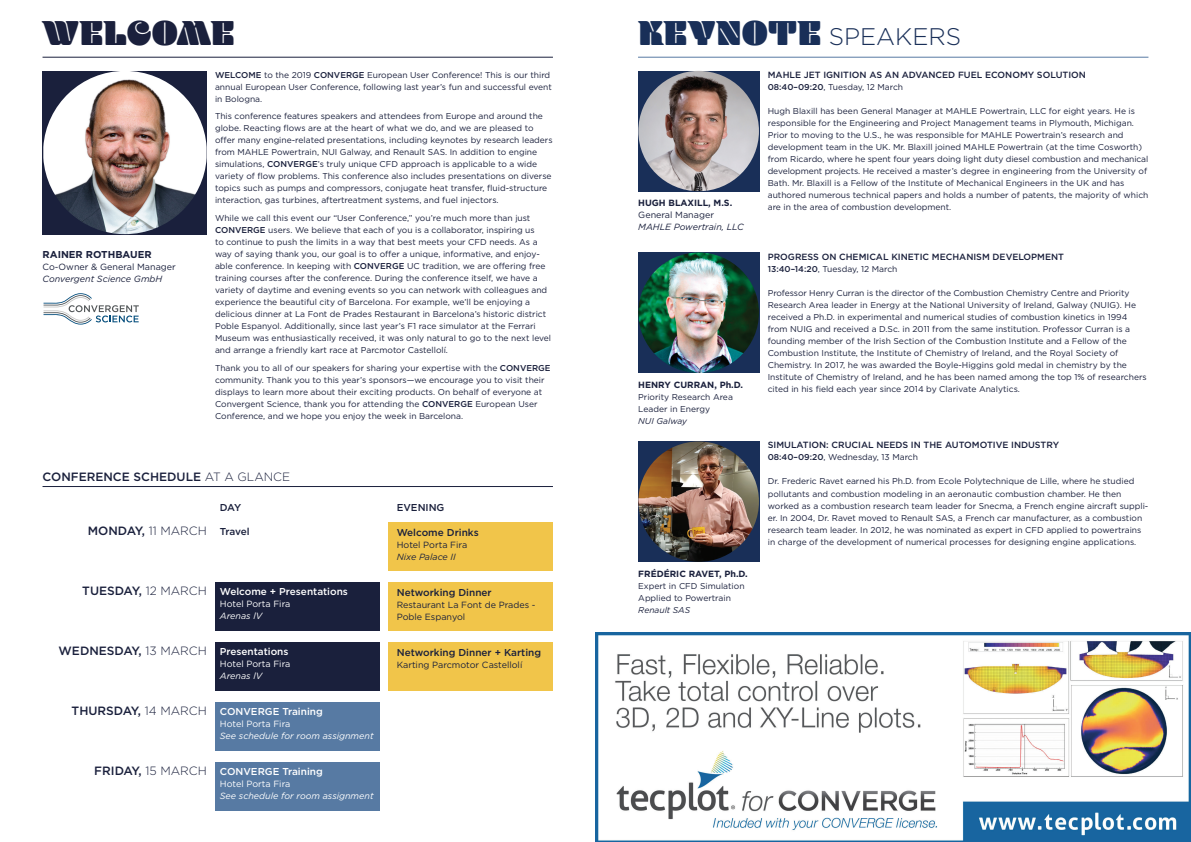
<style>
.page{position:relative;width:1191px;height:842px;background:#fff}
.page>*{position:absolute;margin:0;border:0;box-sizing:border-box;transform-origin:0 0}
.t1{font:900 36px "Blenny";color:#1a203c}
.t2{font:300 24px "Gotham";color:#192f58}
.t3{font:500 12px "Gotham";color:#1a203c}
.t4{font:500 10px "Gotham";color:#1a203c}
.t5{font:500 10px "Gotham";color:#fff}
.t6{font:700 10px "Gotham";color:#1a203c}
.t7{font:500 9px "Gotham";color:#1a203c}
.t8{font:9px/12px "Gotham";color:#1a203c}
.t9{font:italic 9px "Gotham";color:#fff}
.t10{font:9px "Gotham";color:#fff}
.t11{font:italic 9px "Gotham";color:#1a203c}
.t12{font:700 9px "Gotham";color:#1a203c}
.t13{font:8.5px/12px "Gotham";color:#1a203c}
.t14{font:italic 8.5px "Gotham";color:#1a203c}
.s1{font-family:"Blenny";font-weight:900;font-size:36px}
.s2{font-weight:500}
.s3{font-weight:300}
</style>
<div class="page">
<div style="left:43px;top:71px;width:164px;height:163px;background:#1a203c"></div>
<div style="left:638px;top:71px;width:121px;height:120px;background:#192f58"></div>
<div style="left:638px;top:253px;width:121px;height:120px;background:#192f58"></div>
<div style="left:638px;top:441px;width:121px;height:121px;background:#192f58"></div>
<img style="left:43px;top:71px;width:164px;height:163px;border-radius:79px">
<img style="left:638px;top:71px;width:121px;height:120px;border-radius:60px">
<img style="left:638px;top:253px;width:121px;height:120px;border-radius:60px">
<img style="left:638px;top:441px;width:121px;height:121px;border-radius:60px">
<div style="left:215px;top:583px;width:165px;height:48px;background:#1a203c"></div>
<div style="left:388px;top:523px;width:165px;height:48px;background:#f1c54a"></div>
<div style="left:215px;top:643px;width:165px;height:48px;background:#1a203c"></div>
<div style="left:388px;top:643px;width:165px;height:48px;background:#f1c54a"></div>
<div style="left:388px;top:583px;width:165px;height:48px;background:#f1c54a"></div>
<div style="left:215px;top:703px;width:165px;height:48px;background:#577aa3"></div>
<div style="left:215px;top:763px;width:165px;height:48px;background:#577aa3"></div>
<hr style="left:43px;top:486px;width:510px;height:1px;background:#1a203c">
<hr style="left:43px;top:57px;width:510px;height:1px;background:#1a203c">
<hr style="left:638px;top:57px;width:510px;height:1px;background:#577aa3">
<svg style="left:44px;top:293px;width:95px;height:32px"></svg>
<img style="left:595px;top:633px;width:596px;height:209px">
<h1 class="t1" style="left:43px;top:11px;width:194px">WELCOME</h1>
<h2 class="t2" style="left:638px;top:21px;width:324px"><span class="s1">KEYNOTE</span> SPEAKERS</h2>
<p class="t6" style="left:43px;top:248px;width:111px">RAINER ROTHBAUER</p>
<p class="t8" style="left:43px;top:261px;width:135px">Co-Owner &amp; General Manager</p>
<p class="t11" style="left:43px;top:273px;width:121px">Convergent Science GmbH</p>
<p class="t13" style="left:215px;top:68px;width:338px"><span class="s2">WELCOME</span> to the 2019 <span class="s2">CONVERGE</span> European User Conference! This is our third annual European User Conference, following last year’s fun and successful event in Bologna.</p>
<p class="t13" style="left:215px;top:110px;width:339px">This conference features speakers and attendees from Europe and around the globe. Reacting flows are at the heart of what we do, and we are pleased to offer many engine-related presentations, including keynotes by research leaders from MAHLE Powertrain, NUI Galway, and Renault SAS. In addition to engine simulations, <span class="s2">CONVERGE</span>’s truly unique CFD approach is applicable to a wide variety of flow problems. This conference also includes presentations on diverse topics such as pumps and compressors, conjugate heat transfer, fluid-structure interaction, gas turbines, aftertreatment systems, and fuel injectors.</p>
<p class="t13" style="left:215px;top:212px;width:337px">While we call this event our “User Conference,” you’re much more than just <span class="s2">CONVERGE</span> users. We believe that each of you is a collaborator, inspiring us<br>to continue to push the limits in a way that best meets your CFD needs. As a way of saying thank you, our goal is to offer a unique, informative, and enjoy&shy;able conference. In keeping with <span class="s2">CONVERGE</span> UC tradition, we are offering free training courses after the conference. During the conference itself, we have a variety of daytime and evening events so you can network with colleagues and experience the beautiful city of Barcelona. For example, we’ll be enjoying a delicious dinner at La Font de Prades Restaurant in Barcelona’s historic district Poble Espanyol. Additionally, since last year’s F1 race simulator at the Ferrari Museum was enthusiastically received, it was only natural to go to the next level and arrange a friendly kart race at Parcmotor Castellolí.</p>
<p class="t13" style="left:215px;top:362px;width:337px">Thank you to all of our speakers for sharing your expertise with the <span class="s2">CONVERGE </span>community. Thank you to this year’s sponsors—we encourage you to visit their displays to learn more about their exciting products. On behalf of everyone at Convergent Science, thank you for attending the <span class="s2">CONVERGE</span> European User Conference, and we hope you enjoy the week in Barcelona.</p>
<h3 class="t3" style="left:43px;top:469px;width:249px">CONFERENCE SCHEDULE <span class="s3">AT A GLANCE</span></h3>
<h3 class="t3" style="left:88px;top:522px;width:121px">MONDAY, <span class="s3">11 MARCH</span></h3>
<h3 class="t3" style="left:82px;top:583px;width:126px">TUESDAY, <span class="s3">12 MARCH</span></h3>
<h3 class="t3" style="left:59px;top:643px;width:150px">WEDNESDAY, <span class="s3">13 MARCH</span></h3>
<h3 class="t3" style="left:72px;top:703px;width:137px">THURSDAY, <span class="s3">14 MARCH</span></h3>
<h3 class="t3" style="left:94px;top:763px;width:114px">FRIDAY, <span class="s3">15 MARCH</span></h3>
<p class="t4" style="left:220px;top:501px;width:23px">DAY</p>
<p class="t4" style="left:397px;top:501px;width:49px">EVENING</p>
<p class="t4" style="left:220px;top:525px;width:31px">Travel</p>
<p class="t5" style="left:220px;top:585px;width:130px">Welcome + Presentations</p>
<p class="t10" style="left:220px;top:598px;width:72px">Hotel Porta Fira</p>
<p class="t9" style="left:220px;top:610px;width:44px">Arenas lV</p>
<p class="t5" style="left:220px;top:645px;width:70px">Presentations</p>
<p class="t10" style="left:220px;top:658px;width:72px">Hotel Porta Fira</p>
<p class="t9" style="left:220px;top:670px;width:44px">Arenas lV</p>
<p class="t5" style="left:220px;top:705px;width:104px">CONVERGE Training</p>
<p class="t10" style="left:220px;top:718px;width:72px">Hotel Porta Fira</p>
<p class="t9" style="left:220px;top:730px;width:155px">See schedule for room assignment</p>
<p class="t5" style="left:220px;top:765px;width:104px">CONVERGE Training</p>
<p class="t10" style="left:220px;top:778px;width:72px">Hotel Porta Fira</p>
<p class="t9" style="left:220px;top:790px;width:155px">See schedule for room assignment</p>
<p class="t4" style="left:397px;top:526px;width:83px">Welcome Drinks</p>
<p class="t8" style="left:397px;top:538px;width:72px">Hotel Porta Fira</p>
<p class="t11" style="left:397px;top:551px;width:61px">Nixe Palace II</p>
<p class="t4" style="left:397px;top:586px;width:96px">Networking Dinner</p>
<p class="t8" style="left:397px;top:598px;width:140px">Restaurant La Font de Prades -<br>Poble Espanyol</p>
<p class="t4" style="left:397px;top:646px;width:146px">Networking Dinner + Karting</p>
<p class="t8" style="left:397px;top:658px;width:127px">Karting Parcmotor Castellolí</p>
<p class="t12" style="left:638px;top:197px;width:95px">HUGH BLAXILL, M.S.</p>
<p class="t8" style="left:638px;top:209px;width:77px">General Manager</p>
<p class="t11" style="left:638px;top:221px;width:107px">MAHLE Powertrain, LLC</p>
<p class="t12" style="left:638px;top:379px;width:106px">HENRY CURRAN, Ph.D.</p>
<p class="t13" style="left:638px;top:391px;width:96px">Priority Research Area<br>Leader in Energy</p>
<p class="t14" style="left:638px;top:415px;width:50px">NUI Galway</p>
<p class="t12" style="left:638px;top:568px;width:111px">FRÉDÉRIC RAVET, Ph.D.</p>
<p class="t13" style="left:638px;top:580px;width:108px">Expert in CFD Simulation<br>Applied to Powertrain</p>
<p class="t14" style="left:638px;top:604px;width:53px">Renault SAS</p>
<p class="t7" style="left:767px;top:69px;width:320px">MAHLE JET IGNITION AS AN ADVANCED FUEL ECONOMY SOLUTION</p>
<p class="t13" style="left:767px;top:81px;width:137px"><span class="s2">08:40–09:20</span>, Tuesday, 12 March</p>
<p class="t13" style="left:767px;top:105px;width:382px">Hugh Blaxill has been General Manager at MAHLE Powertrain, LLC for eight years. He is responsible for the Engineering and Project Management teams in Plymouth, Michigan.<br>Prior to moving to the U.S., he was responsible for MAHLE Powertrain’s research and development team in the UK. Mr. Blaxill joined MAHLE Powertrain (at the time Cosworth) from Ricardo, where he spent four years doing light duty diesel combustion and mechanical development projects. He received a master’s degree in engineering from the University of Bath. Mr. Blaxill is a Fellow of the Institute of Mechanical Engineers in the UK and has authored numerous technical papers and holds a number of patents, the majority of which are in the area of combustion development.</p>
<p class="t7" style="left:767px;top:250px;width:298px">PROGRESS ON CHEMICAL KINETIC MECHANISM DEVELOPMENT</p>
<p class="t13" style="left:767px;top:262px;width:131px"><span class="s2">13:40–14:20</span>, Tuesday, 12 March</p>
<p class="t13" style="left:767px;top:286px;width:380px">Professor Henry Curran is the director of the Combustion Chemistry Centre and Priority Research Area leader in Energy at the National University of Ireland, Galway (NUIG). He received a Ph.D. in experimental and numerical studies of combustion kinetics in 1994 from NUIG and received a D.Sc. in 2011 from the same institution. Professor Curran is a founding member of the Irish Section of the Combustion Institute and a Fellow of the Combustion Institute, the Institute of Chemistry of Ireland, and the Royal Society of Chemistry. In 2017, he was awarded the Boyle-Higgins gold medal in chemistry by the Institute of Chemistry of Ireland, and he has been named among the top 1% of researchers cited in his field each year since 2014 by Clarivate Analytics.</p>
<p class="t7" style="left:767px;top:439px;width:293px">SIMULATION: CRUCIAL NEEDS IN THE AUTOMOTIVE INDUSTRY</p>
<p class="t13" style="left:767px;top:451px;width:152px"><span class="s2">08:40–09:20</span>, Wednesday, 13 March</p>
<p class="t13" style="left:767px;top:475px;width:382px">Dr. Frederic Ravet earned his Ph.D. from Ecole Polytechnique de Lille, where he studied pollutants and combustion modeling in an aeronautic combustion chamber. He then worked as a combustion research team leader for Snecma, a French engine aircraft suppli&shy;er. In 2004, Dr. Ravet moved to Renault SAS, a French car manufacturer, as a combustion research team leader. In 2012, he was nominated as expert in CFD applied to powertrains in charge of the development of numerical processes for designing engine applications.</p>
</div>
